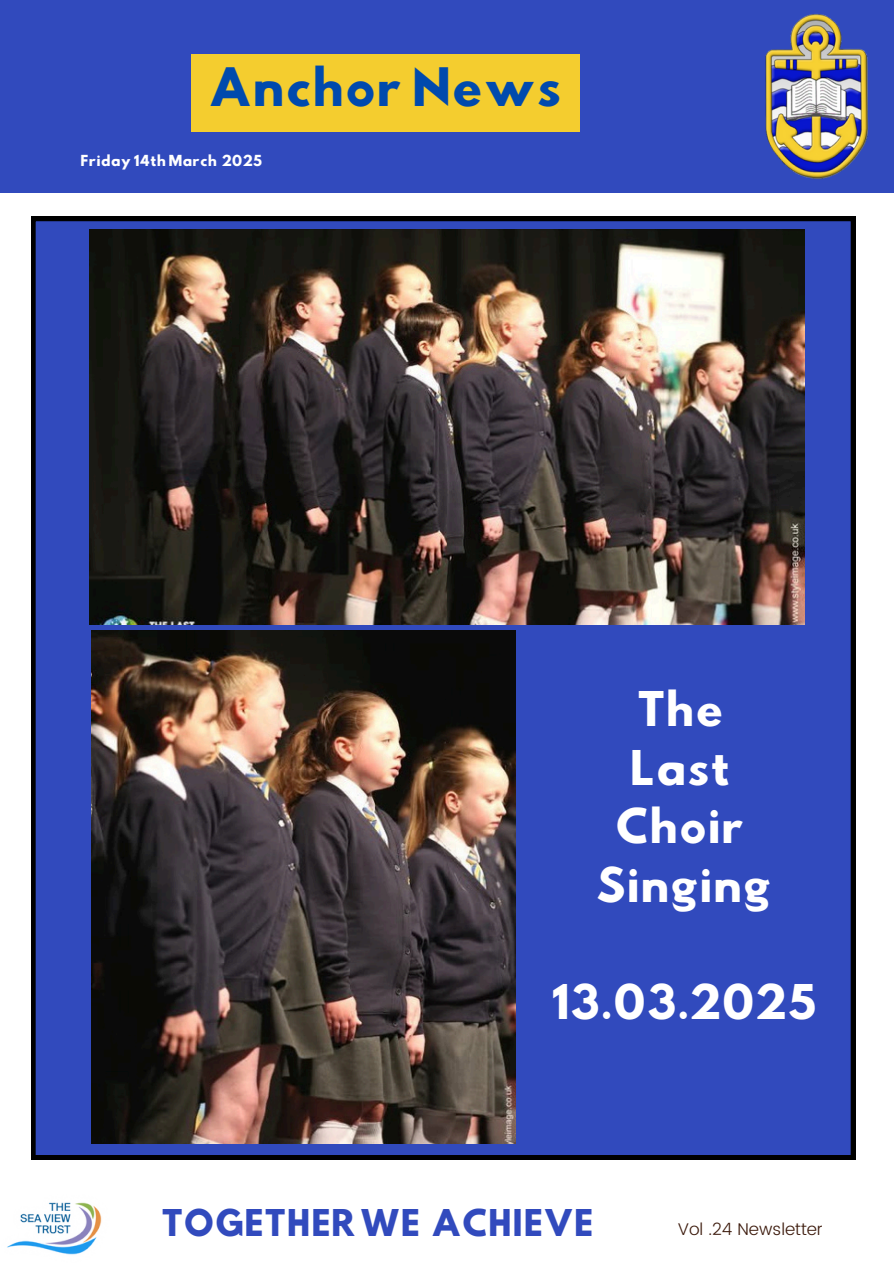
<style>
.page{position:relative;width:894px;height:1264px;background:#fff}
.page>*{position:absolute;margin:0;border:0;box-sizing:border-box;transform-origin:0 0}
.t1{font:46.95px "Hussar Bd";color:#004aad}
.t2{font:42.45px/58.5px "Hussar Bd";color:#fff;text-align:center}
.t3{font:32.7px "Hussar Bd";color:#314abd}
.t4{font:300 16.95px "Poppins";color:#3c1a0c}
.t5{font:13.5px "Hussar Bd";color:#fff}
</style>
<div class="page">
<div style="left:0;top:0;width:893px;height:193px;background:#314abd"></div>
<img style="left:765px;top:14px;width:103px;height:166px">
<img style="left:7px;top:1202px;width:95px;height:53px">
<div style="left:31px;top:217px;width:823px;height:942px;background:#314abd"></div>
<img style="left:89px;top:229px;width:715px;height:395px">
<img style="left:91px;top:630px;width:424px;height:513px">
<div style="left:191px;top:54px;width:388px;height:77px;background:#f4cd2f"></div>
<p class="t1" style="left:208px;top:64px;width:355px">Anchor News</p>
<h1 class="t5" style="left:81px;top:154px;width:183px">Friday 14th March 2025</h1>
<p class="t2" style="left:595px;top:685px;width:178px">The<br>Last<br>Choir<br>Singing</p>
<h3 class="t2" style="left:550px;top:977px;width:268px">13.03.2025</h3>
<p class="t3" style="left:161px;top:1206px;width:434px">TOGETHER WE ACHIEVE</p>
<p class="t4" style="left:677px;top:1219px;width:147px">Vol .24 Newsletter</p>
</div>
